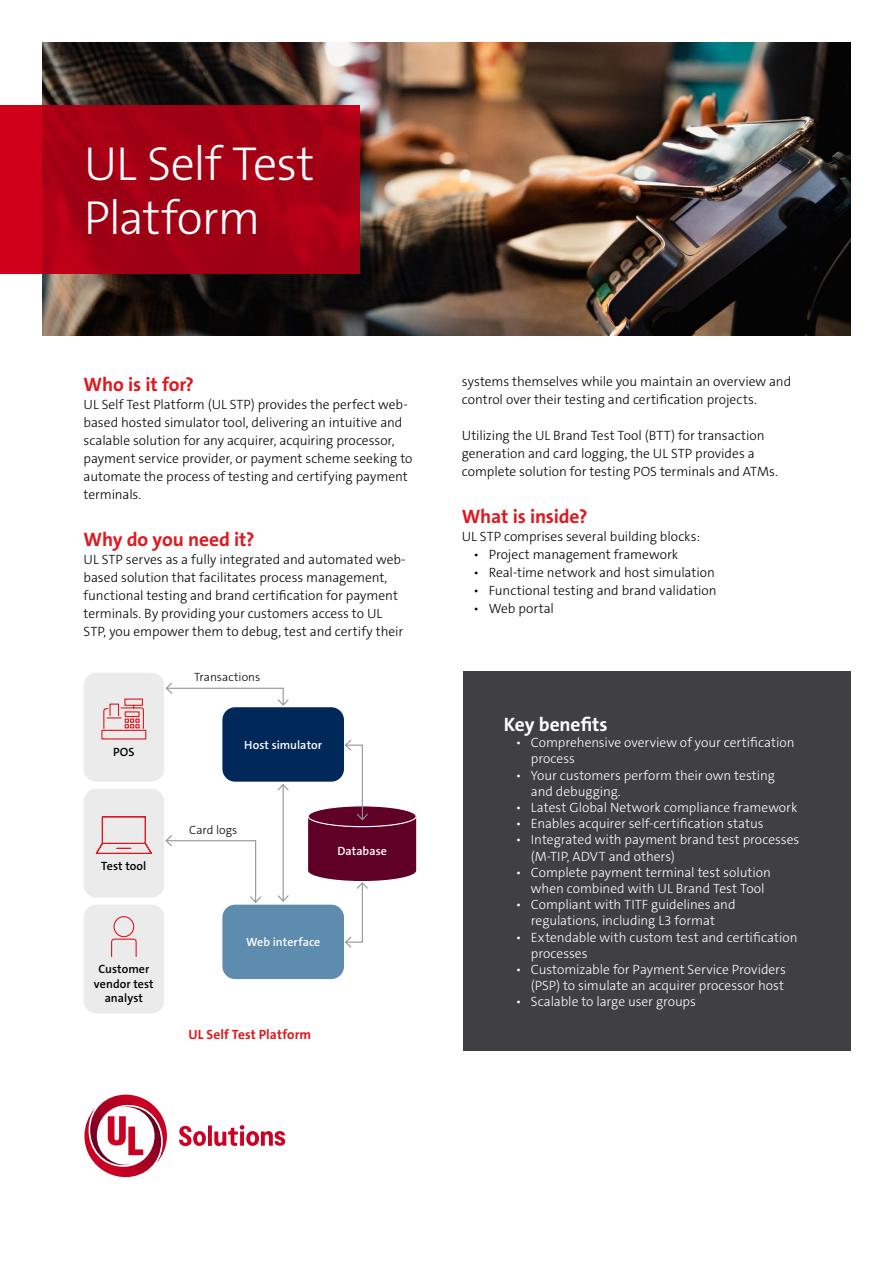
<style>
.page{position:relative;width:893px;height:1263px;background:#fff}
.page>*{position:absolute;margin:0;border:0;box-sizing:border-box;transform-origin:0 0}
.t1{font:300 48px/54px "The Sans C5";letter-spacing:-.025em;color:#fff}
.t2{font:700 19.5px "The Sans C5";letter-spacing:-.01em;color:#dd1a21}
.t3{font:700 19.5px "The Sans C5";letter-spacing:-.005em;color:#fff}
.t4{font:300 13.5px/18px "The Sans C5";letter-spacing:-.005em;color:#000}
.t5{font:300 13.5px/16.2px "The Sans C5";color:#fff}
.t6{font:700 13.5px "The Sans C5";letter-spacing:.005em;color:#dd1a21}
.t7{font:600 12px/14.4px "The Sans C5";letter-spacing:.005em;color:#000;text-align:center}
.t8{font:600 12px "The Sans C5";letter-spacing:.005em;color:#fff}
.t9{font:300 12px "The Sans C5";color:#000}
</style>
<div class="page">
<svg style="left:84px;top:1094px;width:201px;height:83px"></svg>
<img style="left:42px;top:42px;width:808px;height:294px">
<svg style="left:0;top:105px;width:360px;height:168px;background:#aa0015"></svg>
<div style="left:463px;top:672px;width:387px;height:379px;background:#404042"></div>
<div style="left:84px;top:789px;width:80px;height:108px;background:#ebebeb;border-radius:13px"></div>
<div style="left:84px;top:673px;width:80px;height:109px;background:#ebebeb;border-radius:13px"></div>
<div style="left:222px;top:707px;width:122px;height:75px;background:#002859;border-radius:13px"></div>
<div style="left:84px;top:905px;width:80px;height:108px;background:#ebebeb;border-radius:13px"></div>
<svg style="left:165px;top:682px;width:124px;height:24px"></svg>
<svg style="left:165px;top:835px;width:96px;height:68px"></svg>
<hr style="left:283px;top:785px;width:1px;height:116px;background:#939598">
<svg style="left:277px;top:784px;width:12px;height:8px"></svg>
<svg style="left:277px;top:894px;width:12px;height:8px"></svg>
<svg style="left:101px;top:698px;width:46px;height:42px"></svg>
<div style="left:222px;top:905px;width:122px;height:74px;background:#5e8caf;border-radius:13px"></div>
<svg style="left:95px;top:816px;width:57px;height:38px"></svg>
<svg style="left:111px;top:916px;width:26px;height:41px"></svg>
<svg style="left:308px;top:739px;width:108px;height:209px"></svg>
<h1 class="t1" style="left:84px;top:137px;width:232px">UL Self Test<br>Platform</h1>
<h2 class="t2" style="left:84px;top:372px;width:112px">Who is it for?</h2>
<p class="t4" style="left:84px;top:395px;width:330px">UL Self Test Platform (UL STP) provides the perfect web&shy;based hosted simulator tool, delivering an intuitive and scalable solution for any acquirer, acquiring processor, payment service provider, or payment scheme seeking to automate the process of testing and certifying payment terminals.</p>
<h2 class="t2" style="left:84px;top:526px;width:172px">Why do you need it?</h2>
<p class="t4" style="left:84px;top:550px;width:324px">UL STP serves as a fully integrated and automated web&shy;based solution that facilitates process management, functional testing and brand certification for payment terminals. By providing your customers access to UL STP, you empower them to debug, test and certify their</p>
<p class="t7" style="left:113px;top:745px;width:23px">POS</p>
<p class="t7" style="left:101px;top:859px;width:47px">Test tool</p>
<p class="t7" style="left:94px;top:962px;width:61px">Customer vendor test analyst</p>
<p class="t9" style="left:194px;top:669px;width:68px">Transactions</p>
<p class="t8" style="left:244px;top:737px;width:79px">Host simulator</p>
<p class="t9" style="left:189px;top:823px;width:50px">Card logs</p>
<p class="t8" style="left:337px;top:843px;width:51px">Database</p>
<p class="t8" style="left:246px;top:934px;width:76px">Web interface</p>
<p class="t6" style="left:188px;top:1025px;width:124px">UL Self Test Platform</p>
<p class="t4" style="left:462px;top:373px;width:331px">systems themselves while you maintain an overview and control over their testing and certification projects.</p>
<p class="t4" style="left:462px;top:427px;width:318px">Utilizing the UL Brand Test Tool (BTT) for transaction generation and card logging, the UL STP provides a complete solution for testing POS terminals and ATMs.</p>
<h2 class="t2" style="left:462px;top:504px;width:127px">What is inside?</h2>
<p class="t4" style="left:462px;top:528px;width:240px">UL STP comprises several building blocks:</p>
<p class="t4" style="left:473px;top:546px;width:206px">• Project management framework</p>
<p class="t4" style="left:473px;top:564px;width:243px">• Real-time network and host simulation</p>
<p class="t4" style="left:473px;top:582px;width:245px">• Functional testing and brand validation</p>
<p class="t4" style="left:473px;top:600px;width:82px">• Web portal</p>
<h2 class="t3" style="left:504px;top:712px;width:105px">Key benefits</h2>
<p class="t5" style="left:531px;top:734px;width:265px;text-indent:-15px">• Comprehensive overview of your certification process</p>
<p class="t5" style="left:531px;top:767px;width:245px;text-indent:-15px">• Your customers perform their own testing and debugging.</p>
<p class="t5" style="left:516px;top:799px;width:283px">• Latest Global Network compliance framework</p>
<p class="t5" style="left:516px;top:815px;width:249px">• Enables acquirer self-certification status</p>
<p class="t5" style="left:531px;top:832px;width:270px;text-indent:-15px">• Integrated with payment brand test processes (M-TIP, ADVT and others)</p>
<p class="t5" style="left:531px;top:864px;width:242px;text-indent:-15px">• Complete payment terminal test solution when combined with UL Brand Test Tool</p>
<p class="t5" style="left:516px;top:896px;width:221px;text-align:center">• Compliant with TITF guidelines and regulations, including L3 format</p>
<p class="t5" style="left:531px;top:929px;width:268px;text-indent:-15px">• Extendable with custom test and certification processes</p>
<p class="t5" style="left:516px;top:961px;width:272px;text-align:right">• Customizable for Payment Service Providers (PSP) to simulate an acquirer processor host</p>
<p class="t5" style="left:516px;top:994px;width:182px">• Scalable to large user groups</p>
</div>
